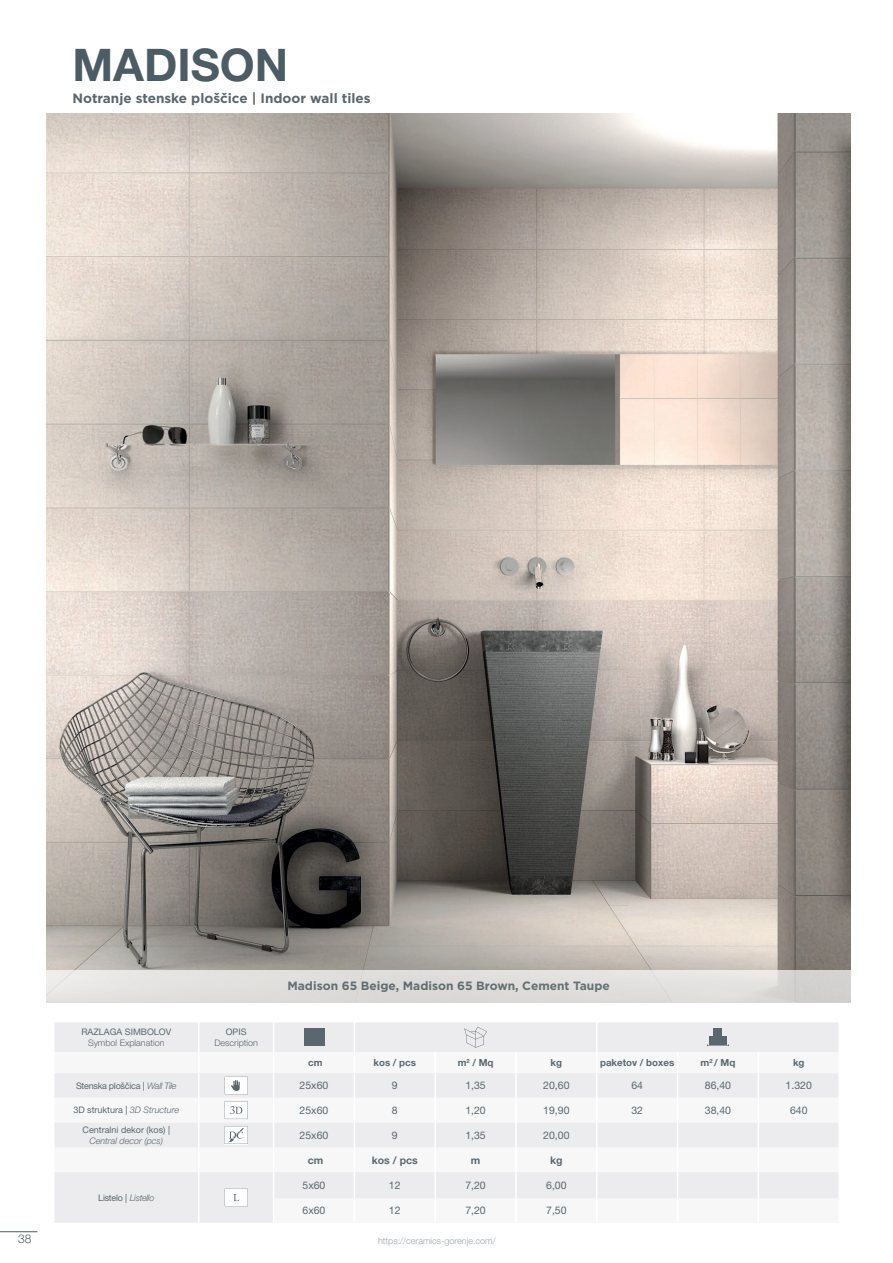
<style>
.page{position:relative;width:893px;height:1263px;background:#fff}
.page>*{position:absolute;margin:0;border:0;box-sizing:border-box;transform-origin:0 0}
.t1{font:700 45px "Helvetica Neue LT Pro";color:#4c5c65}
.t2{font:700 13.5px "Gotham";color:#5a676e}
.t3{font:700 12px "Gotham";color:#4c5c65}
.t4{font:300 12px "Helvetica Neue LT Pro";color:#4c5c65}
.t5{font:10.5px "Helvetica Neue LT Pro";color:#5a676e}
.t6{font:700 10.5px "Helvetica Neue LT Pro";color:#5a676e}
.t7{font:700 9.75px "Helvetica Neue LT Pro";color:#5a676e}
.t8{font:9px "Helvetica Neue LT Pro";color:#5a676e}
.t9{font:300 9px "Helvetica Neue LT Pro";color:#9da5ab}
.t10{font:300 9px "Helvetica Neue LT Pro";color:#5a676e}
.t11{font:9px "Helvetica Neue LT Pro";letter-spacing:-.03em;color:#5a676e}
.t12{font:italic 300 9px "Helvetica Neue LT Pro";color:#5a676e}
.t13{font:italic 300 9px "Helvetica Neue LT Pro";letter-spacing:-.03em;color:#5a676e}
.s1{color:#4c5c65}
.s2{font-weight:300;font-style:italic}
.s3{font-weight:400;font-style:normal}
.s4{font-weight:400;font-style:normal;color:#4c5c65}
</style>
<div class="page">
<hr style="left:0;top:1231px;width:37px;height:1px;background:#4c5c65">
<img style="left:47px;top:114px;width:803px;height:856px">
<div style="left:43px;top:970px;width:812px;height:33px;background:linear-gradient(to right,#e5e3e1,#dbdad8)"></div>
<svg style="left:55px;top:1023px;width:783px;height:200px"></svg>
<p class="t1" style="left:72px;top:37px;width:217px">MADISON</p>
<p class="t2" style="left:72px;top:89px;width:300px">Notranje stenske ploščice | Indoor wall tiles</p>
<p class="t4" style="left:18px;top:1231px;width:15px">38</p>
<p class="t8" style="left:81px;top:1026px;width:91px">RAZLAGA SIMBOLOV</p>
<p class="t10" style="left:88px;top:1037px;width:78px">Symbol Explanation</p>
<p class="t8" style="left:226px;top:1026px;width:22px">OPIS</p>
<p class="t10" style="left:214px;top:1037px;width:45px">Description</p>
<p class="t3" style="left:287px;top:978px;width:324px">Madison 65 Beige, Madison 65 Brown, Cement Taupe</p>
<p class="t7" style="left:308px;top:1056px;width:16px">cm</p>
<p class="t7" style="left:373px;top:1056px;width:44px">kos / pcs</p>
<p class="t7" style="left:458px;top:1056px;width:37px">m<sup>2</sup> / Mq</p>
<p class="t7" style="left:551px;top:1056px;width:13px">kg</p>
<p class="t7" style="left:600px;top:1056px;width:76px">paketov / boxes</p>
<p class="t7" style="left:701px;top:1056px;width:36px">m<sup>2</sup> / Mq</p>
<p class="t7" style="left:793px;top:1056px;width:13px">kg</p>
<p class="t11" style="left:76px;top:1080px;width:102px">Stenska ploščica <span class="s1">|</span> <span class="s2">Wall Tile</span></p>
<p class="t5" style="left:300px;top:1079px;width:30px">25x60</p>
<p class="t5" style="left:392px;top:1079px;width:7px">9</p>
<p class="t5" style="left:465px;top:1079px;width:22px">1,35</p>
<p class="t5" style="left:543px;top:1079px;width:28px">20,60</p>
<p class="t5" style="left:631px;top:1079px;width:13px">64</p>
<p class="t5" style="left:705px;top:1079px;width:28px">86,40</p>
<p class="t5" style="left:786px;top:1079px;width:28px">1.320</p>
<p class="t8" style="left:73px;top:1105px;width:107px">3D struktura <span class="s1">|</span> <span class="s2">3D Structure</span></p>
<p class="t5" style="left:300px;top:1104px;width:30px">25x60</p>
<p class="t5" style="left:392px;top:1104px;width:7px">8</p>
<p class="t5" style="left:465px;top:1104px;width:22px">1,20</p>
<p class="t5" style="left:543px;top:1104px;width:28px">19,90</p>
<p class="t5" style="left:631px;top:1104px;width:13px">32</p>
<p class="t5" style="left:705px;top:1104px;width:28px">38,40</p>
<p class="t5" style="left:790px;top:1104px;width:19px">640</p>
<p class="t8" style="left:83px;top:1124px;width:89px">Centralni dekor (kos) <span class="s1">|</span></p>
<p class="t12" style="left:89px;top:1135px;width:75px">Central decor (pcs)</p>
<p class="t5" style="left:300px;top:1129px;width:30px">25x60</p>
<p class="t5" style="left:392px;top:1129px;width:7px">9</p>
<p class="t5" style="left:465px;top:1129px;width:22px">1,35</p>
<p class="t5" style="left:543px;top:1129px;width:28px">20,00</p>
<p class="t6" style="left:308px;top:1153px;width:17px">cm</p>
<p class="t6" style="left:372px;top:1153px;width:47px">kos / pcs</p>
<p class="t6" style="left:471px;top:1153px;width:11px">m</p>
<p class="t6" style="left:550px;top:1153px;width:14px">kg</p>
<p class="t13" style="left:98px;top:1192px;width:58px"><span class="s3">Listelo</span> <span class="s4">|</span> Listello</p>
<p class="t5" style="left:303px;top:1179px;width:24px">5x60</p>
<p class="t5" style="left:389px;top:1179px;width:13px">12</p>
<p class="t5" style="left:465px;top:1179px;width:22px">7,20</p>
<p class="t5" style="left:546px;top:1179px;width:22px">6,00</p>
<p class="t5" style="left:303px;top:1204px;width:24px">6x60</p>
<p class="t5" style="left:389px;top:1204px;width:13px">12</p>
<p class="t5" style="left:465px;top:1204px;width:22px">7,20</p>
<p class="t5" style="left:546px;top:1204px;width:22px">7,50</p>
<p class="t9" style="left:378px;top:1235px;width:119px">https://ceramics-gorenje.com/</p>
</div>
